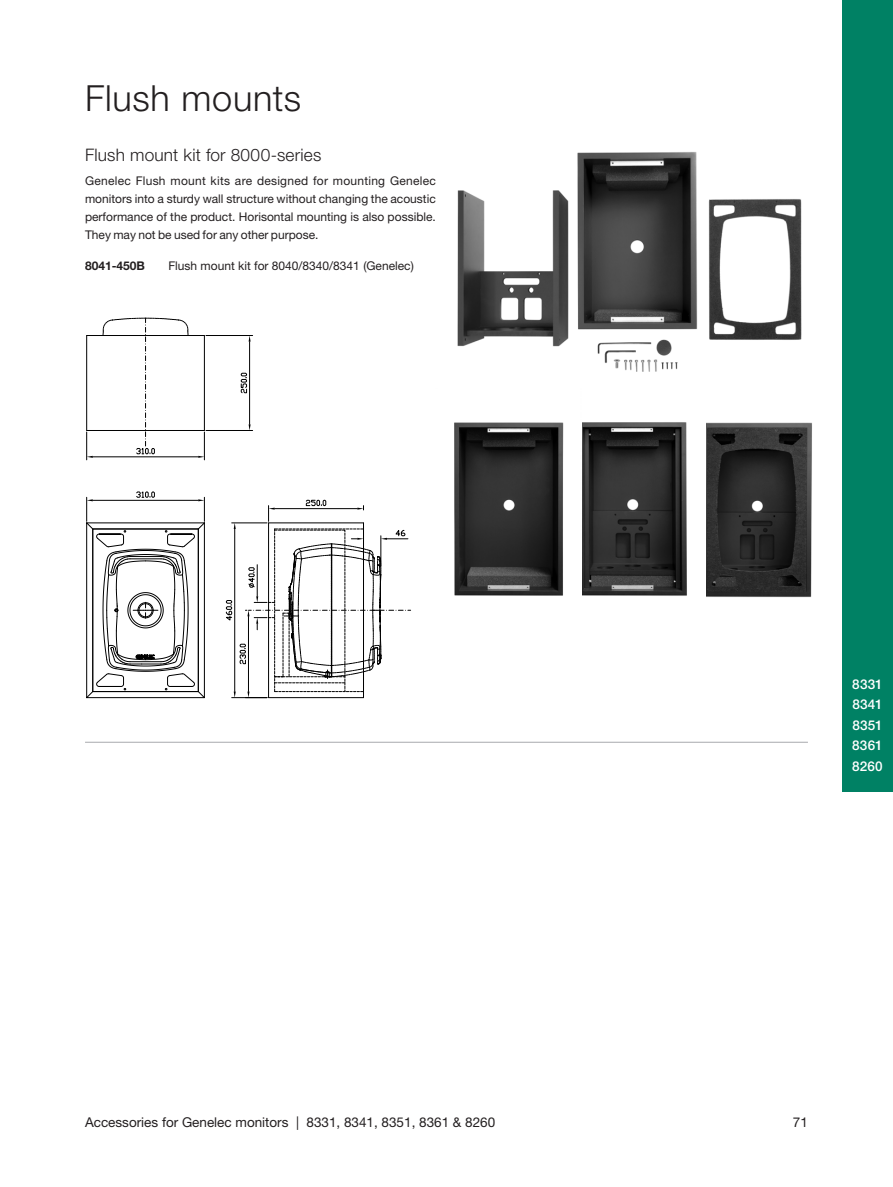
<style>
.page{position:relative;width:893px;height:1187px;background:#fff}
.page>*{position:absolute;margin:0;border:0;box-sizing:border-box;transform-origin:0 0}
.Rubriker_24p{font:300 36px "Helvetica Neue LT Std";letter-spacing:.02em;color:#231f20}
.t1{font:300 17.25px "Helvetica Neue LT Std";letter-spacing:.01em;color:#231f20}
.t2{font:13.5px "Helvetica Neue LT Std";color:#231f20}
.t3{font:500 13.5px/20.4px "Helvetica Neue LT Std";letter-spacing:.02em;color:#fff;text-align:justify}
.t4{font:12px/18px "Helvetica Neue LT Std";color:#231f20;text-align:justify}
.t5{font:700 12px "Helvetica Neue LT Std";color:#231f20}
</style>
<div class="page">
<div style="left:842px;top:0;width:51px;height:791px;background:#008164"></div>
<img style="left:457px;top:152px;width:345px;height:219px">
<svg style="left:86px;top:317px;width:278px;height:382px"></svg>
<hr style="left:206px;top:430px;width:47px;height:1px;background:#000">
<hr style="left:206px;top:335px;width:47px;height:1px;background:#000">
<hr style="left:249px;top:341px;width:1px;height:83px;background:#000">
<svg style="left:249px;top:424px;width:2px;height:6px"></svg>
<svg style="left:241px;top:373px;width:6px;height:20px"></svg>
<svg style="left:225px;top:500px;width:186px;height:198px"></svg>
<hr style="left:87px;top:335px;width:117px;height:1px;background:#000">
<svg style="left:103px;top:318px;width:86px;height:136px"></svg>
<svg style="left:86px;top:477px;width:119px;height:221px"></svg>
<img style="left:706px;top:422px;width:106px;height:176px">
<img style="left:582px;top:422px;width:105px;height:174px">
<img style="left:454px;top:422px;width:110px;height:174px">
<hr style="left:85px;top:741px;width:723px;height:1px;background:#a8a9ad">
<p class="Rubriker_24p" style="left:85px;top:76px;width:218px">Flush mounts</p>
<p class="t1" style="left:85px;top:144px;width:238px">Flush mount kit for 8000-series</p>
<p class="t4" style="left:85px;top:172px;width:352px">Genelec Flush mount kits are designed for mounting Genelec monitors into a sturdy wall structure without changing the acoustic performance of the product. Horisontal mounting is also possible.<br>They may not be used for any other purpose.</p>
<p class="t5" style="left:85px;top:258px;width:62px">8041-450B</p>
<p class="t4" style="left:168px;top:257px;width:247px">Flush mount kit for 8040/8340/8341 (Genelec)</p>
<p class="t3" style="left:852px;top:673px;width:32px">8331<br>8341<br>8351<br>8361<br>8260</p>
<p class="t2" style="left:85px;top:1114px;width:412px">Accessories for Genelec monitors | 8331, 8341, 8351, 8361 &amp; 8260</p>
<p class="t2" style="left:793px;top:1114px;width:17px">71</p>
</div>
